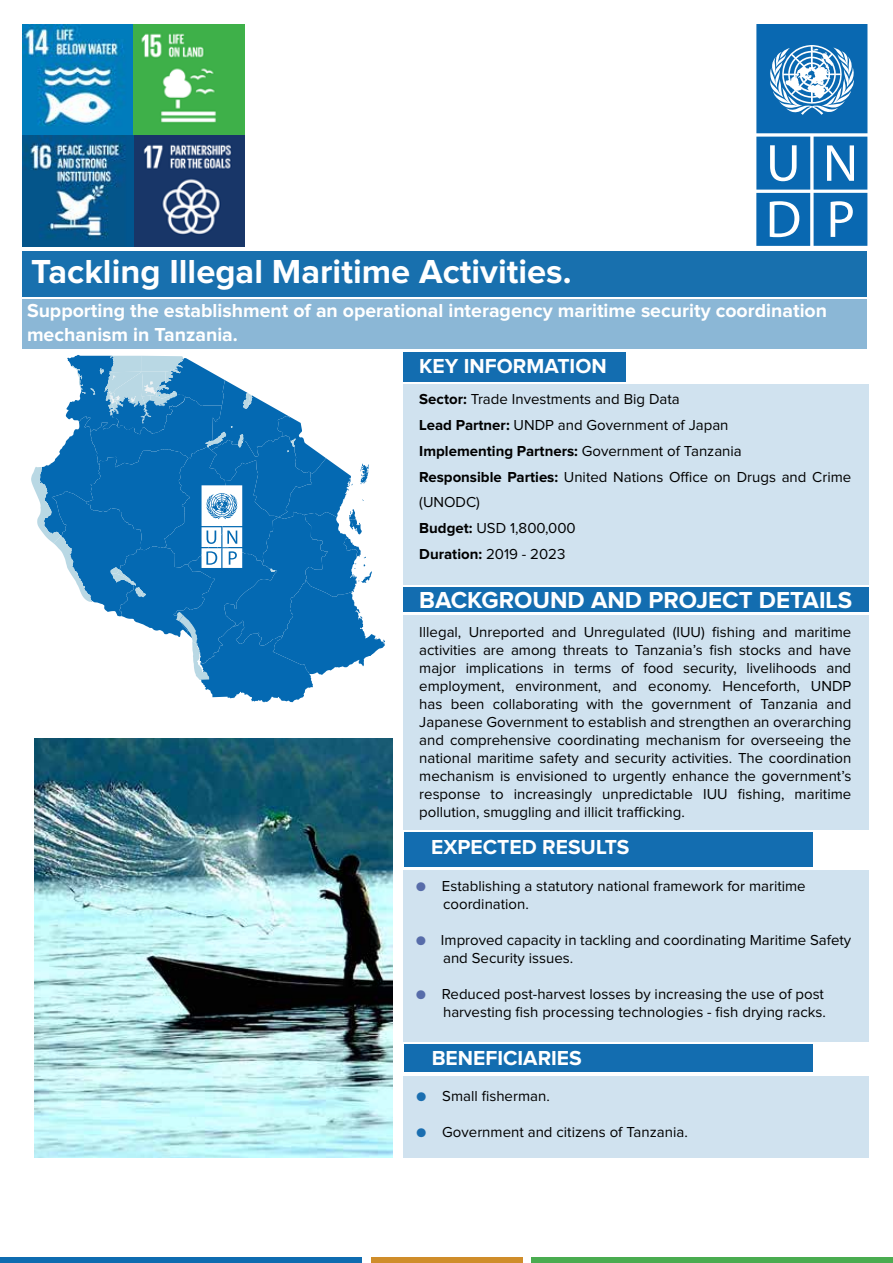
<style>
.page{position:relative;width:893px;height:1263px;background:#fff}
.page>*{position:absolute;margin:0;border:0;box-sizing:border-box;transform-origin:0 0}
.t1{font:700 34.5px "Proxima Nova";color:#fff}
.t2{font:700 24px "Proxima Nova";color:#fff}
.t3{font:700 21px "Proxima Nova";color:#fff}
.t4{font:700 19.5px/24px "Proxima Nova";color:#fff}
.t5{font:15px/18px "Proxima Nova";color:#000}
.s1{font-weight:700}
.s2{color:#576ca9}
.s3{color:#1a6eb0}
</style>
<div class="page">
<div style="left:22px;top:251px;width:845px;height:45px;background:#1870ae"></div>
<div style="left:22px;top:299px;width:845px;height:50px;background:#8bb7d6"></div>
<div style="left:0;top:1257px;width:362px;height:6px;background:#0f6cb0"></div>
<div style="left:531px;top:1257px;width:362px;height:6px;background:#4aac50"></div>
<div style="left:371px;top:1257px;width:151px;height:6px;background:#cf8d2a"></div>
<div style="left:404px;top:352px;width:222px;height:30px;background:#136db0"></div>
<div style="left:404px;top:587px;width:465px;height:24px;background:#136db0"></div>
<div style="left:404px;top:384px;width:465px;height:200px;background:#d0e2ef"></div>
<div style="left:404px;top:615px;width:465px;height:214px;background:#d0e2ef"></div>
<img style="left:22px;top:24px;width:223px;height:222px">
<svg style="left:134px;top:24px;width:111px;height:111px;background:#56b960"></svg>
<img style="left:34px;top:738px;width:358px;height:419px">
<svg style="left:756px;top:24px;width:111px;height:222px;background:#408ac2"></svg>
<svg style="left:31px;top:355px;width:354px;height:347px"></svg>
<div style="left:404px;top:832px;width:409px;height:35px;background:#136db0"></div>
<div style="left:404px;top:870px;width:465px;height:172px;background:#d0e2ef"></div>
<div style="left:404px;top:1045px;width:409px;height:27px;background:#136db0"></div>
<div style="left:404px;top:1076px;width:465px;height:81px;background:#d0e2ef"></div>
<h1 class="t1" style="left:31px;top:256px;width:542px">Tackling Illegal Maritime Activities.</h1>
<h3 class="t4" style="left:27px;top:300px;width:802px">Supporting the establishment of an operational interagency maritime security coordination mechanism in Tanzania.</h3>
<h3 class="t3" style="left:419px;top:356px;width:189px">KEY INFORMATION</h3>
<p class="t5" style="left:419px;top:387px;width:433px;line-height:25.8px"><span class="s1">Sector:</span> Trade Investments and Big Data<br><span class="s1">Lead Partner:</span> UNDP and Government of Japan<br><span class="s1">Implementing Partners:</span> Government of Tanzania<br><span class="s1">Responsible Parties:</span> United Nations Office on Drugs and Crime (UNODC)<br><span class="s1">Budget:</span> USD 1,800,000<br><span class="s1">Duration:</span> 2019 - 2023</p>
<h2 class="t2" style="left:419px;top:588px;width:435px">BACKGROUND AND PROJECT DETAILS</h2>
<p class="t5" style="left:419px;top:624px;width:434px;text-align:justify">Illegal, Unreported and Unregulated (IUU) fishing and maritime activities are among threats to Tanzania’s fish stocks and have major implications in terms of food security, livelihoods and employment, environment, and economy. Henceforth, UNDP has been collaborating with the government of Tanzania and Japanese Government to establish and strengthen an overarching and comprehensive coordinating mechanism for overseeing the national maritime safety and security activities. The coordination mechanism is envisioned to urgently enhance the government’s response to increasingly unpredictable IUU fishing, maritime pollution, smuggling and illicit trafficking.</p>
<h3 class="t3" style="left:431px;top:837px;width:200px">EXPECTED RESULTS</h3>
<p class="t5" style="left:443px;top:877px;width:364px;text-indent:-27px"><span class="s2">●</span> Establishing a statutory national framework for maritime coordination.</p>
<p class="t5" style="left:443px;top:931px;width:410px;text-indent:-27px"><span class="s2">●</span> Improved capacity in tackling and coordinating Maritime Safety and Security issues.</p>
<p class="t5" style="left:416px;top:985px;width:411px;text-align:right"><span class="s2">●</span> Reduced post-harvest losses by increasing the use of post harvesting fish processing technologies - fish drying racks.</p>
<h3 class="t3" style="left:432px;top:1048px;width:152px">BENEFICIARIES</h3>
<p class="t5" style="left:416px;top:1087px;width:135px"><span class="s3">●</span> Small fisherman.</p>
<p class="t5" style="left:416px;top:1123px;width:273px"><span class="s3">●</span> Government and citizens of Tanzania.</p>
</div>
